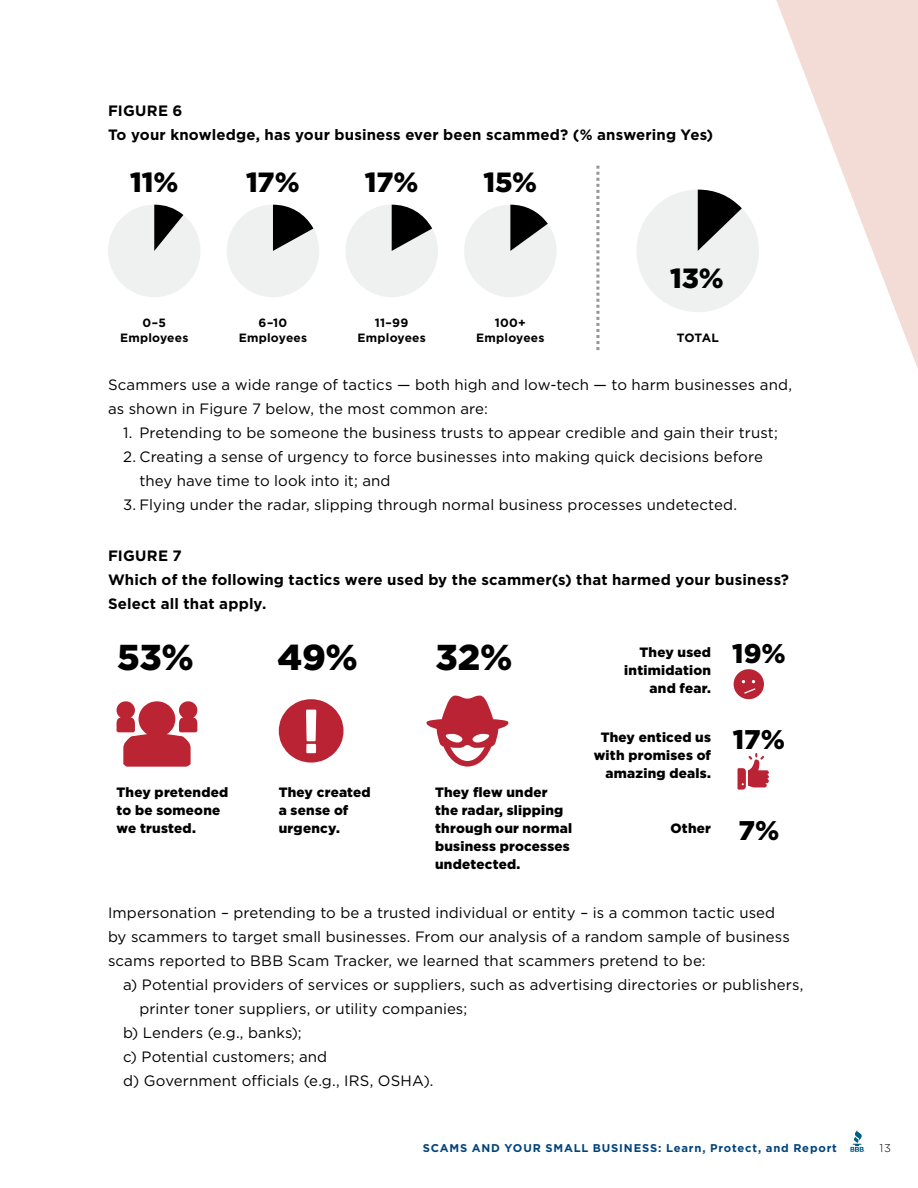
<style>
.page{position:relative;width:918px;height:1188px;background:#fff}
.page>*{position:absolute;margin:0;border:0;box-sizing:border-box;transform-origin:0 0}
.t1{font:900 36px "Gotham";color:#000}
.t2{font:900 27.75px "Gotham";letter-spacing:-.005em;color:#000}
.t3{font:900 27px "Gotham";color:#000}
.t4{font:15px/24px "Gotham";letter-spacing:.005em;color:#000}
.t5{font:700 15px/24px "Gotham";letter-spacing:.01em;color:#000}
.t6{font:900 13.5px/18px "Gotham";letter-spacing:.02em;color:#000}
.t7{font:700 12px/15px "Gotham";letter-spacing:.02em;color:#000;text-align:center}
.t8{font:700 11.25px "Gotham";letter-spacing:.07em;color:#00437b}
.t9{font:300 11.25px "Gotham";color:#000}
.s1{font-size:27px}
</style>
<div class="page">
<svg style="left:697px;top:0;width:221px;height:790px"></svg>
<svg style="left:596px;top:166px;width:3px;height:184px"></svg>
<svg style="left:108px;top:205px;width:92px;height:92px"></svg>
<svg style="left:227px;top:205px;width:92px;height:92px"></svg>
<svg style="left:464px;top:205px;width:93px;height:92px"></svg>
<svg style="left:346px;top:205px;width:92px;height:92px"></svg>
<svg style="left:637px;top:190px;width:128px;height:129px"></svg>
<svg style="left:426px;top:696px;width:83px;height:71px"></svg>
<div style="left:734px;top:669px;width:30px;height:30px;background:#ba2334;border-radius:50%"></div>
<svg style="left:742px;top:680px;width:14px;height:14px"></svg>
<svg style="left:117px;top:701px;width:80px;height:66px"></svg>
<svg style="left:279px;top:699px;width:65px;height:64px"></svg>
<svg style="left:738px;top:753px;width:31px;height:37px"></svg>
<svg style="left:850px;top:1130px;width:15px;height:22px"></svg>
<p class="t5" style="left:108px;top:98px;width:607px">FIGURE 6<br>To your knowledge, has your business ever been scammed? (% answering Yes)</p>
<h2 class="t2" style="left:130px;top:164px;width:50px">11%</h2>
<p class="t7" style="left:120px;top:316px;width:70px">0–5<br>Employees</p>
<h2 class="t2" style="left:246px;top:164px;width:55px">17%</h2>
<p class="t7" style="left:239px;top:316px;width:70px">6–10<br>Employees</p>
<h2 class="t2" style="left:365px;top:164px;width:55px">17%</h2>
<p class="t7" style="left:357px;top:316px;width:70px">11–99<br>Employees</p>
<h2 class="t2" style="left:483px;top:164px;width:55px">15%</h2>
<p class="t7" style="left:476px;top:316px;width:70px">100+<br>Employees</p>
<h2 class="t2" style="left:670px;top:259px;width:55px">13%</h2>
<p class="t7" style="left:677px;top:331px;width:44px">TOTAL</p>
<p class="t4" style="left:108px;top:372px;width:686px">Scammers use a wide range of tactics — both high and low-tech — to harm businesses and, as shown in Figure 7 below, the most common are:</p>
<p class="t4" style="left:123px;top:420px;width:656px">1. Pretending to be someone the business trusts to appear credible and gain their trust;</p>
<p class="t4" style="left:140px;top:444px;width:625px;text-indent:-16px">2. Creating a sense of urgency to force businesses into making quick decisions before they have time to look into it; and</p>
<p class="t4" style="left:123px;top:492px;width:616px">3. Flying under the radar, slipping through normal business processes undetected.</p>
<p class="t5" style="left:108px;top:544px;width:683px">FIGURE 7<br>Which of the following tactics were used by the scammer(s) that harmed your business?<br>Select all that apply.</p>
<h1 class="t1" style="left:436px;top:633px;width:78px">32%</h1>
<p class="t6" style="left:624px;top:643px;width:88px;text-align:right">They used intimidation and fear.</p>
<h3 class="t3" style="left:732px;top:635px;width:55px">19%</h3>
<h1 class="t1" style="left:278px;top:633px;width:82px">49%</h1>
<h1 class="t1" style="left:117px;top:633px;width:78px">53%</h1>
<p class="t6" style="left:117px;top:783px;width:113px">They pretended to be someone we trusted.</p>
<p class="t6" style="left:279px;top:783px;width:93px">They created a sense of urgency.</p>
<p class="t6" style="left:435px;top:783px;width:139px">They flew under the radar, slipping through our normal business processes undetected.</p>
<p class="t6" style="left:594px;top:728px;width:119px;text-align:right">They enticed us with promises of amazing deals.</p>
<h3 class="t3" style="left:733px;top:721px;width:54px">17%</h3>
<p class="t6" style="left:670px;top:819px;width:111px">Other <span class="s1">7%</span></p>
<p class="t4" style="left:108px;top:900px;width:683px">Impersonation – pretending to be a trusted individual or entity – is a common tactic used by scammers to target small businesses. From our analysis of a random sample of business scams reported to BBB Scam Tracker, we learned that scammers pretend to be:</p>
<p class="t4" style="left:123px;top:972px;width:682px">a) Potential providers of services or suppliers, such as advertising directories or publishers,</p>
<p class="t4" style="left:140px;top:996px;width:329px">printer toner suppliers, or utility companies;</p>
<p class="t4" style="left:123px;top:1020px;width:180px">b) Lenders (e.g., banks);</p>
<p class="t4" style="left:123px;top:1044px;width:206px">c) Potential customers; and</p>
<p class="t4" style="left:123px;top:1068px;width:312px">d) Government officials (e.g., IRS, OSHA).</p>
<p class="t8" style="left:423px;top:1140px;width:416px">SCAMS AND YOUR SMALL BUSINESS: Learn, Protect, and Report</p>
<p class="t9" style="left:880px;top:1141px;width:13px">13</p>
</div>
